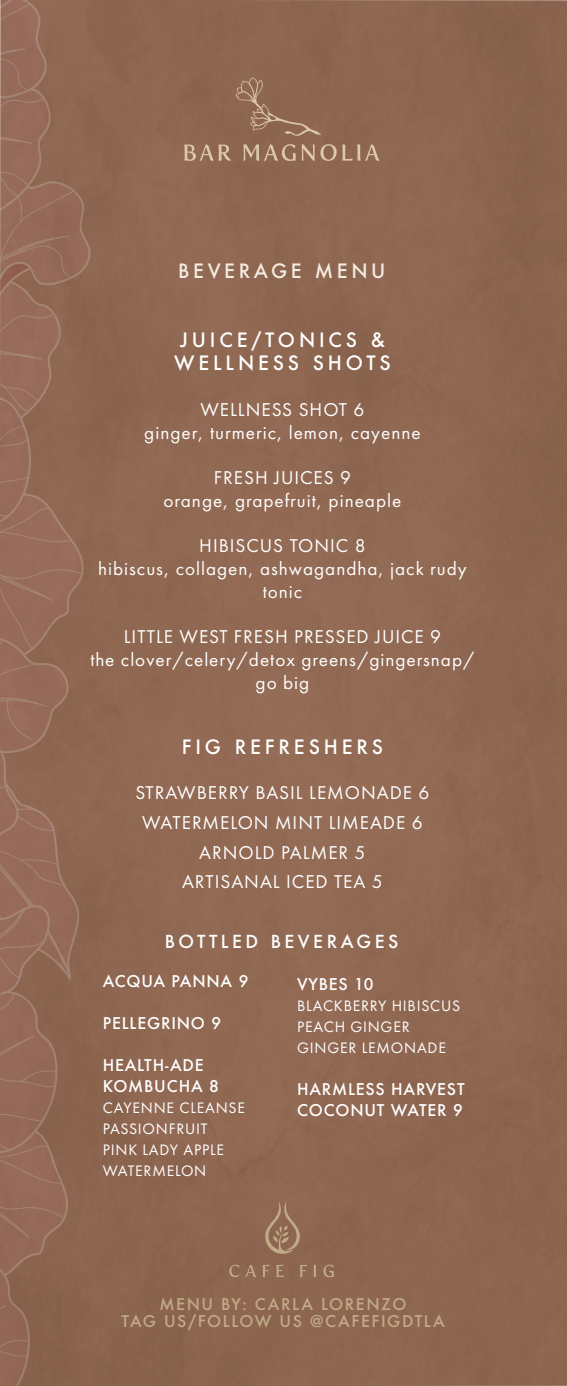
<style>
.page{position:relative;width:567px;height:1386px;background:#8f6752}
.page>*{position:absolute;margin:0;border:0;box-sizing:border-box;transform-origin:0 0}
.t1{font:19.25px/22.8px "Futura PT";letter-spacing:.05em;color:#fff;text-align:center}
.t2{font:500 19.25px/22.8px "Futura";letter-spacing:.2em;color:#fff;text-align:center}
.t3{font:500 19.25px "Futura";letter-spacing:.185em;color:#f3ece0}
.t4{font:500 17.5px "Futura";letter-spacing:.2em;color:#fff}
.t5{font:15.75px/21px "Futura PT";letter-spacing:.05em;color:#fff}
.t6{font:500 15.75px/21px "Futura";letter-spacing:.05em;color:#fff}
.t7{font:500 15.75px/17.3px "Futura";letter-spacing:.1em;color:#c1ab86;text-align:center}
</style>
<div class="page">
<svg style="left:229px;top:1265px;width:27px;height:12px"></svg>
<svg style="left:263px;top:1265px;width:7px;height:12px"></svg>
<svg style="left:276px;top:1265px;width:8px;height:12px"></svg>
<svg style="left:300px;top:1265px;width:7px;height:12px"></svg>
<svg style="left:314px;top:1265px;width:2px;height:12px"></svg>
<svg style="left:265px;top:1201px;width:35px;height:53px"></svg>
<svg style="left:323px;top:1265px;width:11px;height:12px"></svg>
<svg style="left:236px;top:77px;width:85px;height:59px"></svg>
<svg style="left:184px;top:144px;width:47px;height:17px"></svg>
<svg style="left:243px;top:144px;width:53px;height:17px"></svg>
<svg style="left:302px;top:144px;width:77px;height:17px"></svg>
<svg style="left:0;top:0;width:91px;height:1386px"></svg>
<p class="t3" style="left:178px;top:257px;width:209px">BEVERAGE MENU</p>
<p class="t2" style="left:174px;top:329px;width:218px">JUICE/TONICS &amp;<br>WELLNESS SHOTS</p>
<p class="t1" style="left:144px;top:398px;width:278px">WELLNESS SHOT 6<br>ginger, turmeric, lemon, cayenne</p>
<p class="t1" style="left:164px;top:466px;width:239px">FRESH JUICES 9<br>orange, grapefruit, pineaple</p>
<p class="t1" style="left:98px;top:534px;width:370px">HIBISCUS TONIC 8<br>hibiscus, collagen, ashwagandha, jack rudy tonic</p>
<p class="t1" style="left:90px;top:625px;width:386px">LITTLE WEST FRESH PRESSED JUICE 9<br>the clover/celery/detox greens/gingersnap/ go big</p>
<p class="t2" style="left:182px;top:735px;width:203px">FIG REFRESHERS</p>
<p class="t1" style="left:135px;top:778px;width:296px;line-height:29.8px">STRAWBERRY BASIL LEMONADE 6<br>WATERMELON MINT LIMEADE 6<br>ARNOLD PALMER 5<br>ARTISANAL ICED TEA 5</p>
<p class="t4" style="left:165px;top:929px;width:235px">BOTTLED BEVERAGES</p>
<p class="t6" style="left:297px;top:974px;width:78px">VYBES 10</p>
<p class="t5" style="left:297px;top:995px;width:165px">BLACKBERRY HIBISCUS<br>PEACH GINGER<br>GINGER LEMONADE</p>
<p class="t6" style="left:297px;top:1079px;width:169px">HARMLESS HARVEST<br>COCONUT WATER 9</p>
<p class="t6" style="left:103px;top:971px;width:147px">ACQUA PANNA 9</p>
<p class="t6" style="left:103px;top:1013px;width:120px">PELLEGRINO 9</p>
<p class="t6" style="left:103px;top:1055px;width:118px">HEALTH-ADE<br>KOMBUCHA 8</p>
<p class="t5" style="left:103px;top:1098px;width:144px">CAYENNE CLEANSE<br>PASSIONFRUIT<br>PINK LADY APPLE<br>WATERMELON</p>
<p class="t7" style="left:122px;top:1295px;width:325px">MENU BY: CARLA LORENZO<br>TAG US/FOLLOW US @CAFEFIGDTLA</p>
</div>
